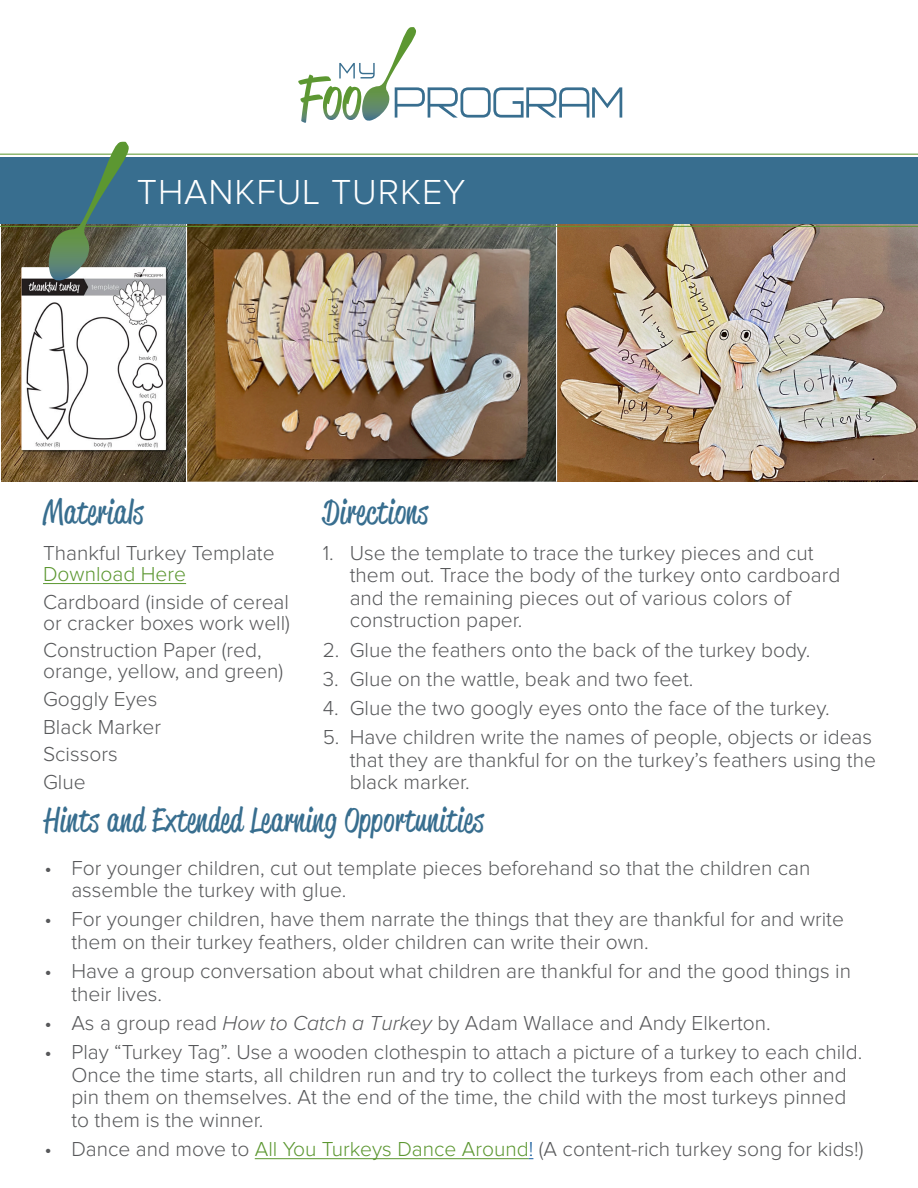
<style>
.page{position:relative;width:918px;height:1188px;background:#fff}
.page>*{position:absolute;margin:0;border:0;box-sizing:border-box;transform-origin:0 0}
.t1{font:300 36px "Proxima Nova";letter-spacing:.025em;color:#fff}
.t2{font:33px "Reklame Script";letter-spacing:.025em;color:#386e8f}
.t3{font:33px "Reklame Script Regular DEMO";letter-spacing:.025em;color:#386e8f}
.t4{font:300 21px/22.5px "Proxima Nova";color:#57585a}
.s1{color:#5c9731}
.s2{font-style:italic}
.s3{color:#175d9e}
</style>
<div class="page">
<img style="left:2px;top:224px;width:184px;height:258px">
<img style="left:557px;top:224px;width:361px;height:258px">
<img style="left:187px;top:224px;width:369px;height:258px">
<div style="left:0;top:157px;width:918px;height:67px;background:#386e8f"></div>
<hr style="left:43px;top:583px;width:143px;height:1px;background:#5c9731">
<hr style="left:0;top:154px;width:918px;height:1px;background:#5c9731">
<svg style="left:298px;top:27px;width:324px;height:96px"></svg>
<hr style="left:255px;top:1158px;width:274px;height:1px;background:#5c9731">
<hr style="left:0;top:226px;width:918px;height:1px;background:#5c9731">
<svg style="left:47px;top:142px;width:85px;height:139px"></svg>
<p class="t1" style="left:137px;top:175px;width:330px">THANKFUL TURKEY</p>
<p class="t3" style="left:43px;top:498px;width:102px">Materials</p>
<p class="t3" style="left:323px;top:498px;width:107px">Directions</p>
<p class="t4" style="left:43px;top:543px;width:233px;line-height:21px">Thankful Turkey Template<br><span class="s1">Download Here</span></p>
<p class="t4" style="left:43px;top:592px;width:248px;line-height:21px">Cardboard (inside of cereal or cracker boxes work well)</p>
<p class="t4" style="left:43px;top:641px;width:242px;line-height:21px">Construction Paper (red, orange, yellow, and green)</p>
<p class="t4" style="left:43px;top:689px;width:116px">Goggly Eyes</p>
<p class="t4" style="left:43px;top:716px;width:120px">Black Marker</p>
<p class="t4" style="left:43px;top:744px;width:76px">Scissors</p>
<p class="t4" style="left:43px;top:772px;width:44px">Glue</p>
<p class="t4" style="left:350px;top:542px;width:492px;text-indent:-27px">1. Use the template to trace the turkey pieces and cut them out. Trace the body of the turkey onto cardboard and the remaining pieces out of various colors of construction paper.</p>
<p class="t4" style="left:323px;top:639px;width:489px">2. Glue the feathers onto the back of the turkey body.</p>
<p class="t4" style="left:323px;top:668px;width:372px">3. Glue on the wattle, beak and two feet.</p>
<p class="t4" style="left:323px;top:698px;width:509px">4. Glue the two googly eyes onto the face of the turkey.</p>
<p class="t4" style="left:350px;top:727px;width:528px;text-indent:-27px">5. Have children write the names of people, objects or ideas that they are thankful for on the turkey’s feathers using the black marker.</p>
<p class="t2" style="left:44px;top:797px;width:441px">Hints and Extended Learning Opportunities</p>
<p class="t4" style="left:71px;top:857px;width:741px;text-indent:-27px">• For younger children, cut out template pieces beforehand so that the children can assemble the turkey with glue.</p>
<p class="t4" style="left:71px;top:909px;width:774px;text-indent:-27px">• For younger children, have them narrate the things that they are thankful for and write them on their turkey feathers, older children can write their own.</p>
<p class="t4" style="left:71px;top:961px;width:781px;text-indent:-27px">• Have a group conversation about what children are thankful for and the good things in their lives.</p>
<p class="t4" style="left:44px;top:1013px;width:728px">• As a group read <span class="s2">How to Catch a Turkey</span> by Adam Wallace and Andy Elkerton.</p>
<p class="t4" style="left:71px;top:1042px;width:793px;text-indent:-27px">• Play “Turkey Tag”. Use a wooden clothespin to attach a picture of a turkey to each child.<br>Once the time starts, all children run and try to collect the turkeys from each other and pin them on themselves. At the end of the time, the child with the most turkeys pinned to them is the winner.</p>
<p class="t4" style="left:44px;top:1139px;width:821px">• Dance and move to <span class="s1">All You Turkeys Dance Around</span><span class="s3">!</span> (A content-rich turkey song for kids!)</p>
</div>
